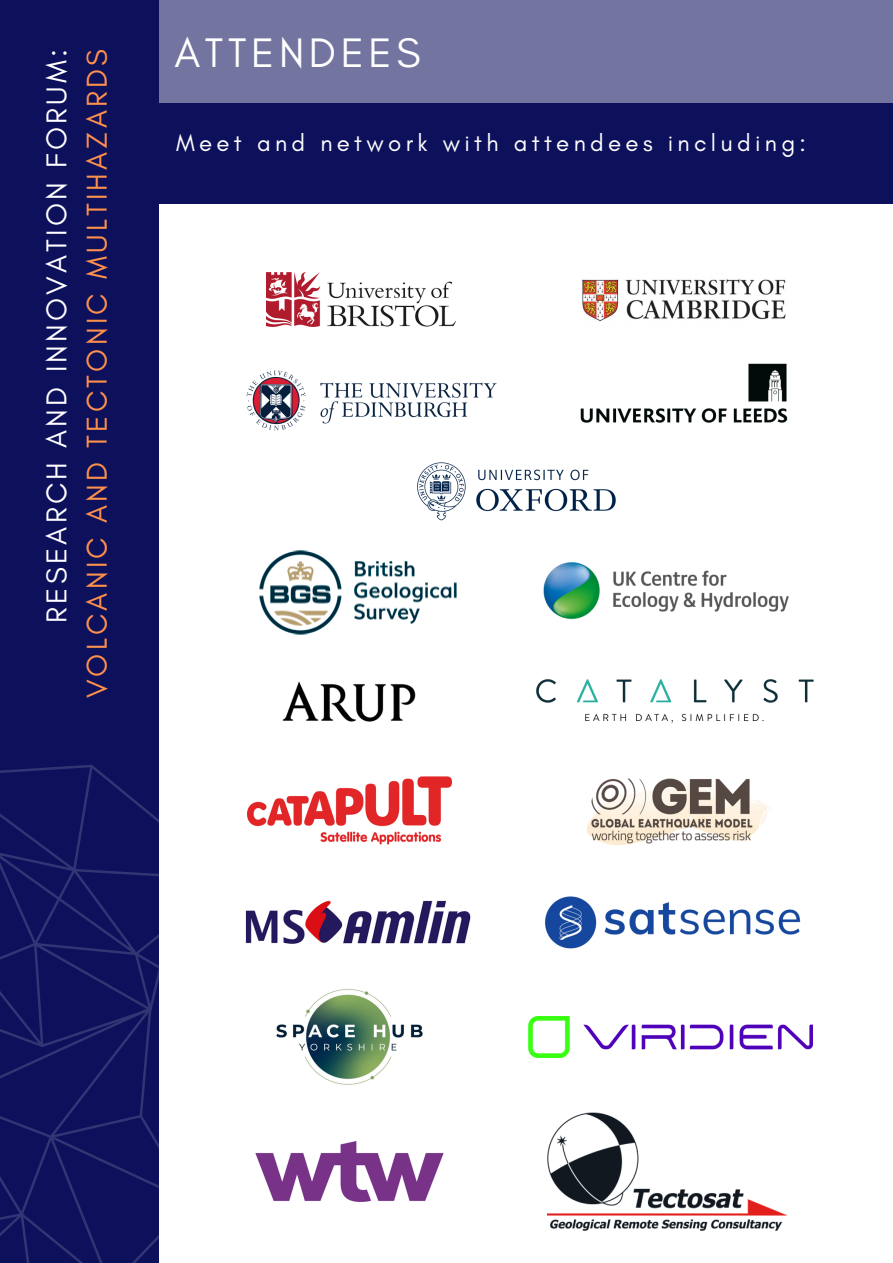
<style>
.page{position:relative;width:893px;height:1263px;background:#fff}
.page>*{position:absolute;margin:0;border:0;box-sizing:border-box;transform-origin:0 0}
.t1{font:42px "Glacial Indifference";letter-spacing:.11em;color:#fff}
.t2{font:29.25px/40.5px "Glacial Indifference";letter-spacing:.11em;color:#ff914d;text-align:right}
.t3{font:24px "Glacial Indifference";letter-spacing:.18em;color:#fff}
.s1{color:#fff}
</style>
<div class="page">
<div style="left:0;top:0;width:893px;height:103px;background:#7375a0"></div>
<div style="left:0;top:0;width:159px;height:1263px;background:#0d105b"></div>
<img style="left:536px;top:679px;width:278px;height:44px">
<img style="left:267px;top:901px;width:204px;height:43px">
<img style="left:320px;top:1141px;width:124px;height:31px">
<img style="left:312px;top:989px;width:111px;height:96px">
<img style="left:528px;top:1016px;width:284px;height:41px">
<img style="left:547px;top:1112px;width:239px;height:119px">
<img style="left:544px;top:896px;width:257px;height:53px">
<img style="left:544px;top:562px;width:245px;height:57px">
<img style="left:267px;top:776px;width:184px;height:69px">
<img style="left:582px;top:279px;width:204px;height:43px">
<img style="left:266px;top:272px;width:189px;height:55px">
<img style="left:259px;top:550px;width:198px;height:84px">
<img style="left:418px;top:462px;width:198px;height:59px">
<img style="left:580px;top:363px;width:208px;height:60px">
<img style="left:246px;top:370px;width:251px;height:61px">
<div style="left:150px;top:103px;width:743px;height:101px;background:#0d105b"></div>
<svg style="left:0;top:765px;width:267px;height:241px"></svg>
<svg style="left:320px;top:1172px;width:117px;height:30px;fill:#783287"></svg>
<svg style="left:0;top:1006px;width:320px;height:257px"></svg>
<img style="left:282px;top:681px;width:134px;height:41px">
<img style="left:586px;top:778px;width:185px;height:68px">
<h2 class="t2" style="left:36px;top:698px;width:651px;rotate:-90deg"><span class="s1">RESEARCH AND INNOVATION FORUM:<br></span>VOLCANIC AND TECTONIC MULTIHAZARDS</h2>
<p class="t1" style="left:174px;top:27px;width:248px">ATTENDEES</p>
<p class="t3" style="left:176px;top:128px;width:631px">Meet and network with attendees including:</p>
</div>
